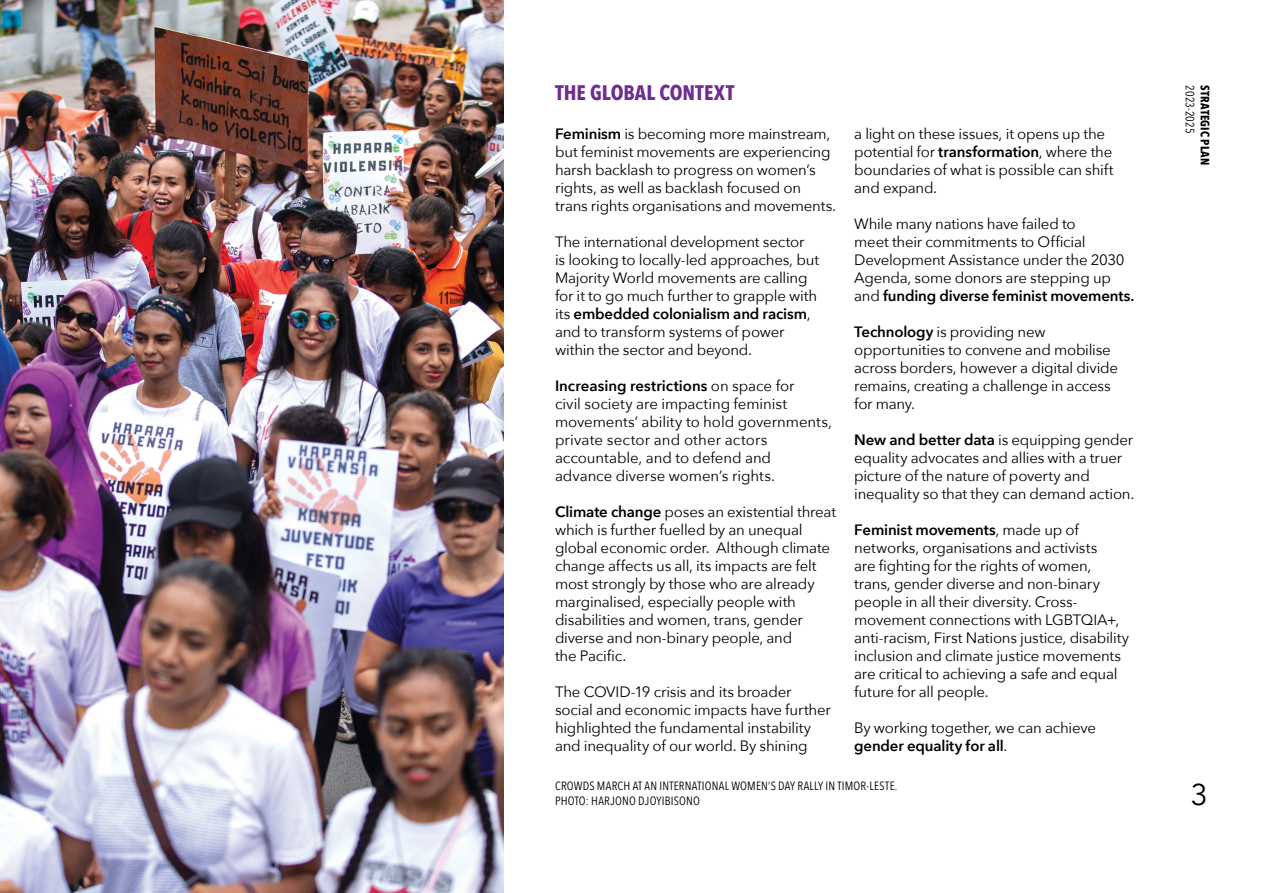
<style>
.page{position:relative;width:1263px;height:893px;background:#fff}
.page>*{position:absolute;margin:0;border:0;box-sizing:border-box;transform-origin:0 0}
.t1{font:30px "Avenir Next";color:#000}
.INTRODUCTION{font:700 21px "Avenir Next Condensed";color:#6f2c91}
.Body{font:15px/18px "Avenir Next";letter-spacing:-.015em;color:#000}
.t2{font:12px/15px "Avenir Next Condensed";letter-spacing:.015em;color:#000}
.t3{font:700 12px "Avenir Next Condensed";letter-spacing:.02em;color:#000}
.s1{font-weight:600}
</style>
<div class="page">
<img style="left:0;top:0;width:503px;height:893px">
<p class="INTRODUCTION" style="left:555px;top:80px;width:181px">THE GLOBAL CONTEXT</p>
<p class="Body" style="left:555px;top:124px;width:283px"><span class="s1">Feminism</span> is becoming more mainstream, but feminist movements are experiencing harsh backlash to progress on women’s rights, as well as backlash focused on trans rights organisations and movements.</p>
<p class="Body" style="left:555px;top:232px;width:266px">The international development sector<br>is looking to locally-led approaches, but Majority World movements are calling for it to go much further to grapple with its <span class="s1">embedded colonialism and racism</span>, and to transform systems of power within the sector and beyond.</p>
<p class="Body" style="left:555px;top:376px;width:278px"><span class="s1">Increasing restrictions</span> on space for<br>civil society are impacting feminist movements’ ability to hold governments, private sector and other actors accountable, and to defend and advance diverse women’s rights.</p>
<p class="Body" style="left:555px;top:502px;width:283px"><span class="s1">Climate change</span> poses an existential threat which is further fuelled by an unequal global economic order. Although climate change affects us all, its impacts are felt most strongly by those who are already marginalised, especially people with disabilities and women, trans, gender diverse and non-binary people, and<br>the Pacific.</p>
<p class="Body" style="left:555px;top:682px;width:277px">The COVID-19 crisis and its broader social and economic impacts have further highlighted the fundamental instability and inequality of our world. By shining</p>
<p class="Body" style="left:854px;top:124px;width:261px">a light on these issues, it opens up the potential for <span class="s1">transformation</span>, where the boundaries of what is possible can shift and expand.</p>
<p class="Body" style="left:854px;top:214px;width:282px">While many nations have failed to<br>meet their commitments to Official Development Assistance under the 2030<br>Agenda, some donors are stepping up and <span class="s1">funding diverse feminist movements.</span></p>
<p class="Body" style="left:854px;top:322px;width:265px"><span class="s1">Technology</span> is providing new opportunities to convene and mobilise across borders, however a digital divide remains, creating a challenge in access for many.</p>
<p class="Body" style="left:854px;top:430px;width:282px"><span class="s1">New and better data</span> is equipping gender equality advocates and allies with a truer picture of the nature of poverty and inequality so that they can demand action.</p>
<p class="Body" style="left:854px;top:520px;width:276px"><span class="s1">Feminist movements</span>, made up of networks, organisations and activists<br>are fighting for the rights of women, trans, gender diverse and non-binary people in all their diversity. Cross&shy;movement connections with LGBTQIA+, anti-racism, First Nations justice, disability inclusion and climate justice movements are critical to achieving a safe and equal future for all people.</p>
<p class="Body" style="left:854px;top:718px;width:243px">By working together, we can achieve <span class="s1">gender equality for all</span>.</p>
<h1 class="t2" style="left:555px;top:778px;width:344px">CROWDS MARCH AT AN INTERNATIONAL WOMEN’S DAY RALLY IN TIMOR-LESTE.<br>PHOTO: HARJONO DJOYIBISONO</h1>
<p class="t2" style="left:1198px;top:85px;width:50px;rotate:90deg">2023-2025</p>
<p class="t3" style="left:1212px;top:85px;width:82px;rotate:90deg">STRATEGIC PLAN</p>
<h1 class="t1" style="left:1190px;top:769px;width:19px">3</h1>
</div>
